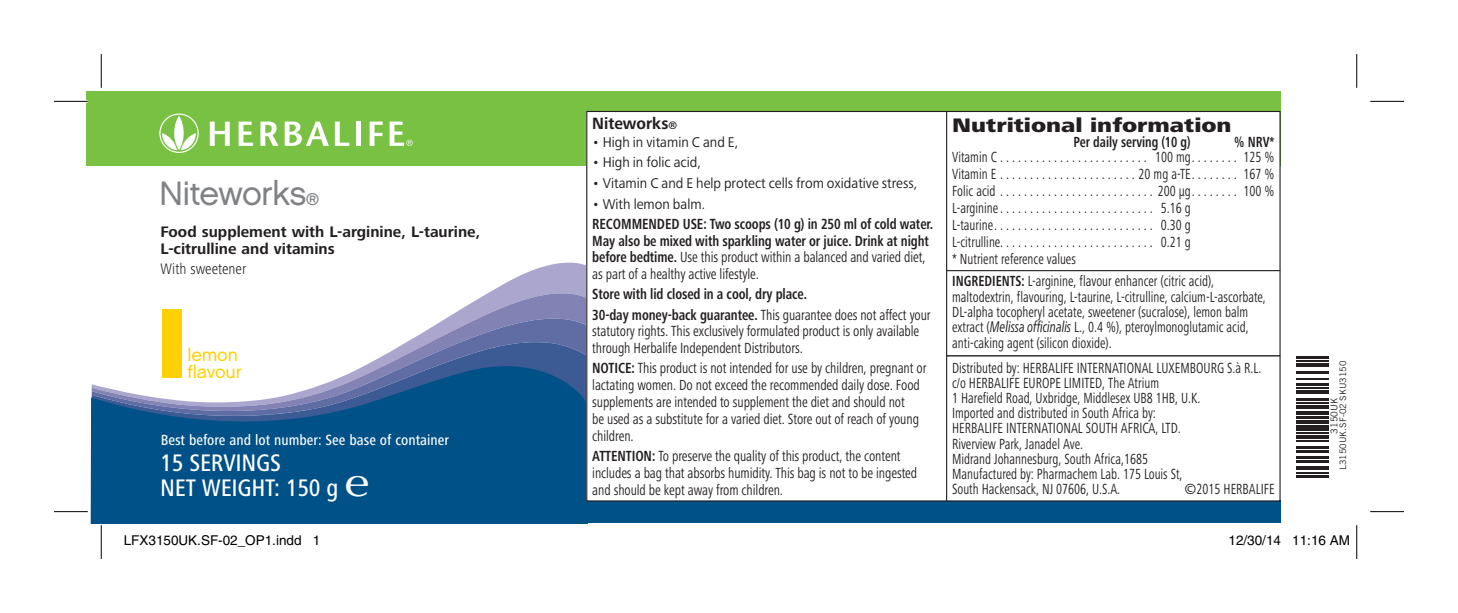
<style>
.page{position:relative;width:1458px;height:613px;background:#fff}
.page>*{position:absolute;margin:0;border:0;box-sizing:border-box;transform-origin:0 0}
.t1{font:33.75px "Chalet London Nineteen Sixty";letter-spacing:-.02em;color:#808285}
.t2{font:500 condensed 24.75px "Frutiger Next LTW1 G";letter-spacing:-.01em;color:#fff}
.t3{font:800 20.25px "Frutiger Next LTW1 G";color:#231f20;scale:1.2 1}
.t4{font:18px/16.9px "Chalet London Nineteen Sixty";letter-spacing:-.01em;color:#fed105}
.t5{font:700 16.88px "Frutiger Next LTW1 G";color:#231f20;scale:.95 1}
.t6{font:700 15.75px/16.9px "Frutiger Next LTW1 G";color:#231f20}
.t7{font:300 condensed 15.75px "Frutiger Next LTW1 G";color:#231f20}
.t8{font:condensed 15.3px/15.3px "Frutiger Next LTW1 G";color:#231f20;scale:.85 1}
.t9{font:condensed 15.3px/16.9px "Frutiger Next LTW1 G";color:#231f20;scale:.9 1}
.t10{font:700 condensed 15.3px/16.9px "Frutiger Next LTW1 G";letter-spacing:-.005em;color:#231f20;scale:.9 1}
.t11{font:500 condensed 15.3px "Frutiger Next LTW1 G";color:#fff}
.t12{font:700 condensed 15.3px "Frutiger Next LTW1 G";letter-spacing:-.005em;color:#231f20;scale:.85 1}
.t13{font:condensed 15.3px "Frutiger Next LTW1 G";color:#231f20}
.t14{font:14.62px "Frutiger Next LTW1 G";color:#231f20;scale:.95 1}
.t15{font:13.5px "Helvetica";color:#000}
.t16{font:9.45px "Trade Gothic";color:#231f20}
.t17{font:9px "Trade Gothic";color:#231f20}
.s1{font-size:16.88px}
.s2{font-family:"Optima";font-weight:400;font-stretch:normal;font-size:41.62px}
.s3{font-size:11.25px}
.s4{font-weight:400}
.s5{font-weight:700}
.s6{font-family:"Frutiger Neue LTW1 G";font-style:italic}
</style>
<div class="page">
<svg style="left:488px;top:262px;width:98px;height:31px;fill:#aba6ce"></svg>
<div style="left:91px;top:384px;width:495px;height:139px;background:#005187"></div>
<svg style="left:181px;top:294px;width:405px;height:47px"></svg>
<svg style="left:92px;top:341px;width:494px;height:82px"></svg>
<div style="left:584px;top:500px;width:697px;height:23px;background:#005187"></div>
<hr style="left:1296px;top:475px;width:32px;height:2px;background:#231f20">
<hr style="left:1296px;top:472px;width:32px;height:1px;background:#231f20">
<hr style="left:1296px;top:466px;width:32px;height:3px;background:#231f20">
<hr style="left:1296px;top:460px;width:32px;height:3px;background:#231f20">
<hr style="left:1296px;top:456px;width:32px;height:3px;background:#231f20">
<hr style="left:1296px;top:449px;width:32px;height:3px;background:#231f20">
<hr style="left:1296px;top:445px;width:32px;height:3px;background:#231f20">
<hr style="left:1296px;top:440px;width:32px;height:1px;background:#231f20">
<hr style="left:1296px;top:435px;width:32px;height:3px;background:#231f20">
<hr style="left:1296px;top:432px;width:32px;height:1px;background:#231f20">
<div style="left:1296px;top:425px;width:32px;height:5px;background:#231f20"></div>
<hr style="left:1296px;top:420px;width:32px;height:3px;background:#231f20">
<hr style="left:1296px;top:416px;width:32px;height:2px;background:#231f20">
<svg style="left:1296px;top:411px;width:32px;height:3px"></svg>
<hr style="left:1296px;top:405px;width:32px;height:4px;background:#231f20">
<hr style="left:1296px;top:402px;width:32px;height:1px;background:#231f20">
<hr style="left:1296px;top:398px;width:32px;height:3px;background:#231f20">
<hr style="left:1296px;top:390px;width:32px;height:4px;background:#231f20">
<hr style="left:1296px;top:387px;width:32px;height:1px;background:#231f20">
<hr style="left:1296px;top:383px;width:32px;height:3px;background:#231f20">
<hr style="left:1296px;top:378px;width:32px;height:1px;background:#231f20">
<hr style="left:1296px;top:371px;width:32px;height:3px;background:#231f20">
<hr style="left:1296px;top:363px;width:32px;height:4px;background:#231f20">
<hr style="left:1296px;top:360px;width:32px;height:1px;background:#231f20">
<hr style="left:1296px;top:356px;width:32px;height:3px;background:#231f20">
<div style="left:86px;top:91px;width:1195px;height:74px;background:#79c142"></div>
<div style="left:587px;top:111px;width:693px;height:389px;background:#fff"></div>
<svg style="left:210px;top:121px;width:20px;height:25px"></svg>
<svg style="left:239px;top:121px;width:14px;height:25px"></svg>
<svg style="left:260px;top:121px;width:19px;height:25px"></svg>
<svg style="left:285px;top:121px;width:44px;height:25px"></svg>
<svg style="left:335px;top:121px;width:14px;height:25px"></svg>
<div style="left:356px;top:121px;width:5px;height:25px;background:#fff"></div>
<svg style="left:370px;top:121px;width:13px;height:25px"></svg>
<svg style="left:390px;top:121px;width:23px;height:25px"></svg>
<svg style="left:159px;top:113px;width:40px;height:40px"></svg>
<div style="left:162px;top:309px;width:19px;height:68px;background:#fed105"></div>
<hr style="left:947px;top:270px;width:333px;height:1px;background:#231f20">
<hr style="left:947px;top:355px;width:333px;height:1px;background:#231f20">
<hr style="left:946px;top:111px;width:1px;height:390px;background:#231f20">
<hr style="left:54px;top:100px;width:34px;height:3px;background:#fff">
<hr style="left:54px;top:101px;width:34px;height:1px;background:#000">
<hr style="left:1370px;top:101px;width:34px;height:1px;background:#000">
<hr style="left:54px;top:511px;width:34px;height:1px;background:#000">
<hr style="left:1370px;top:511px;width:34px;height:1px;background:#000">
<hr style="left:101px;top:54px;width:1px;height:34px;background:#000">
<hr style="left:101px;top:525px;width:1px;height:33px;background:#000">
<hr style="left:1356px;top:54px;width:1px;height:34px;background:#000">
<hr style="left:1356px;top:525px;width:1px;height:33px;background:#000">
<div style="left:172px;top:536px;width:5px;height:9px;border:1px solid #fff;border-radius:50%"></div>
<div style="left:171px;top:535px;width:7px;height:11px;border:1px solid #fff;border-radius:50%"></div>
<div style="left:224px;top:536px;width:5px;height:9px;border:1px solid #fff;border-radius:50%"></div>
<div style="left:223px;top:535px;width:7px;height:11px;border:1px solid #fff;border-radius:50%"></div>
<div style="left:1256px;top:536px;width:5px;height:9px;border:1px solid #fff;border-radius:50%"></div>
<div style="left:1255px;top:535px;width:7px;height:11px;border:1px solid #fff;border-radius:50%"></div>
<p class="t1" style="left:159px;top:173px;width:162px">Niteworks<span class="s1">®</span></p>
<p class="t6" style="left:161px;top:224px;width:321px">Food supplement with L-arginine, L-taurine,<br>L-citrulline and vitamins</p>
<p class="t7" style="left:161px;top:260px;width:87px">With sweetener</p>
<p class="t4" style="left:187px;top:346px;width:56px">lemon flavour</p>
<p class="t11" style="left:161px;top:430px;width:290px">Best before and lot number: See base of container</p>
<p class="t2" style="left:160px;top:448px;width:122px">15 SERVINGS</p>
<p class="t2" style="left:160px;top:473px;width:211px">NET WEIGHT: 150 g <span class="s2">e</span></p>
<p class="t5" style="left:592px;top:114px;width:91px">Niteworks<span class="s3">®</span></p>
<p class="t14" style="left:592px;top:133px;width:155px">• High in vitamin C and E,</p>
<p class="t14" style="left:592px;top:154px;width:116px">• High in folic acid,</p>
<p class="t14" style="left:592px;top:174px;width:344px">• Vitamin C and E help protect cells from oxidative stress,</p>
<p class="t14" style="left:592px;top:195px;width:121px">• With lemon balm.</p>
<p class="t10" style="left:592px;top:215px;width:380px">RECOMMENDED USE: Two scoops (10 g) in 250 ml of cold water.<br>May also be mixed with sparkling water or juice. Drink at night before bedtime. <span class="s4">Use this product within a balanced and varied diet, as part of a healthy active lifestyle.</span></p>
<p class="t10" style="left:592px;top:286px;width:240px">Store with lid closed in a cool, dry place.</p>
<p class="t9" style="left:592px;top:306px;width:378px"><span class="s5">30-day money-back guarantee.</span> This guarantee does not affect your statutory rights. This exclusively formulated product is only available through Herbalife Independent Distributors.</p>
<p class="t9" style="left:592px;top:359px;width:373px"><span class="s5">NOTICE:</span> This product is not intended for use by children, pregnant or lactating women. Do not exceed the recommended daily dose. Food supplements are intended to supplement the diet and should not<br>be used as a substitute for a varied diet. Store out of reach of young children.</p>
<p class="t9" style="left:592px;top:447px;width:363px"><span class="s5">ATTENTION:</span> To preserve the quality of this product, the content includes a bag that absorbs humidity. This bag is not to be ingested and should be kept away from children.</p>
<p class="t3" style="left:952px;top:113px;width:234px">Nutritional information</p>
<p class="t12" style="left:1074px;top:133px;width:139px">Per daily serving (10 g)</p>
<p class="t12" style="left:1234px;top:133px;width:49px">% NRV*</p>
<p class="t8" style="left:952px;top:149px;width:381px">Vitamin C . . . . . . . . . . . . . . . . . . . . . . . . . 100 mg . . . . . . . . 125 %</p>
<p class="t8" style="left:952px;top:166px;width:381px">Vitamin E . . . . . . . . . . . . . . . . . . . . . . 20 mg a-TE . . . . . . . . 167 %</p>
<p class="t8" style="left:952px;top:183px;width:381px">Folic acid . . . . . . . . . . . . . . . . . . . . . . . . . 200 μg . . . . . . . . 100 %</p>
<p class="t8" style="left:952px;top:200px;width:282px">L-arginine . . . . . . . . . . . . . . . . . . . . . . . . . . 5.16 g</p>
<p class="t8" style="left:952px;top:217px;width:282px">L-taurine . . . . . . . . . . . . . . . . . . . . . . . . . . . 0.30 g</p>
<p class="t8" style="left:952px;top:234px;width:282px">L-citrulline.......................... 0.21 g</p>
<p class="t8" style="left:952px;top:251px;width:147px">* Nutrient reference values</p>
<p class="t8" style="left:952px;top:273px;width:371px"><span class="s5">INGREDIENTS:</span> L-arginine, flavour enhancer (citric acid), maltodextrin, flavouring, L-taurine, L-citrulline, calcium-L-ascorbate, DL-alpha tocopheryl acetate, sweetener (sucralose), lemon balm extract (<span class="s6">Melissa officinalis</span> L., 0.4 %), pteroylmonoglutamic acid, anti-caking agent (silicon dioxide).</p>
<p class="t8" style="left:952px;top:359px;width:363px">Distributed by: HERBALIFE INTERNATIONAL LUXEMBOURG S.à R.L.</p>
<p class="t8" style="left:952px;top:375px;width:291px">c/o HERBALIFE EUROPE LIMITED, The Atrium<br>1 Harefield Road, Uxbridge, Middlesex UB8 1HB, U.K.</p>
<p class="t8" style="left:952px;top:405px;width:241px">Imported and distributed in South Africa by:</p>
<p class="t8" style="left:952px;top:420px;width:268px">HERBALIFE INTERNATIONAL SOUTH AFRICA, LTD.</p>
<p class="t8" style="left:952px;top:435px;width:153px">Riverview Park, Janadel Ave.</p>
<p class="t8" style="left:952px;top:450px;width:232px">Midrand Johannesburg, South Africa,1685</p>
<p class="t8" style="left:952px;top:466px;width:273px">Manufactured by: Pharmachem Lab. 175 Louis St,</p>
<p class="t8" style="left:952px;top:481px;width:197px">South Hackensack, NJ 07606, U.S.A.</p>
<p class="t13" style="left:1185px;top:480px;width:92px">©2015 HERBALIFE</p>
<p class="t17" style="left:1338px;top:470px;width:111px;rotate:-90deg">L3150UK.SF-02 SKU3150</p>
<p class="t16" style="left:1328px;top:433px;width:37px;rotate:-90deg">3150UK</p>
<p class="t15" style="left:124px;top:532px;width:198px">LFX3150UK.SF-02_OP1.indd 1</p>
<p class="t15" style="left:1228px;top:532px;width:123px">12/30/14 11:16 AM</p>
</div>
